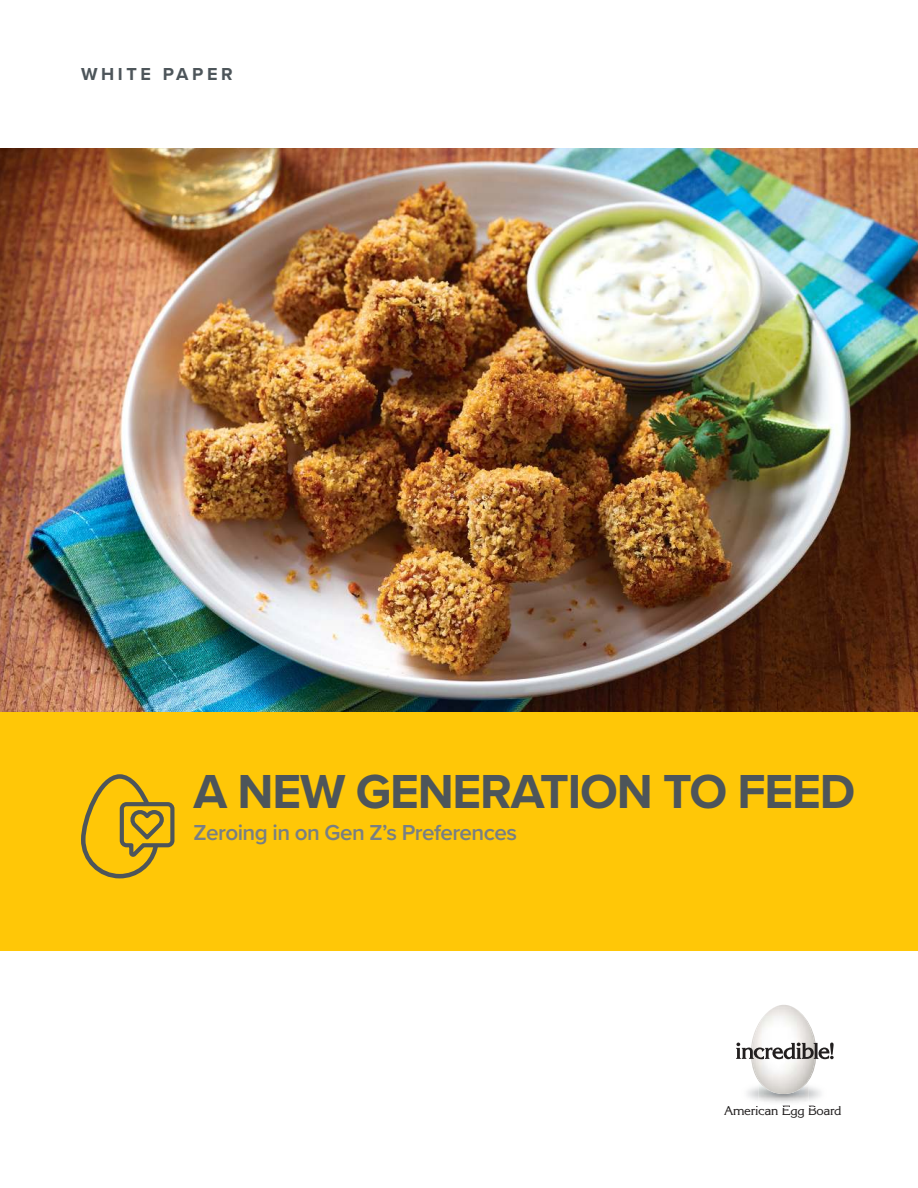
<style>
.page{position:relative;width:918px;height:1188px;background:#fff}
.page>*{position:absolute;margin:0;border:0;box-sizing:border-box;transform-origin:0 0}
.t1{font:700 49.5px "Proxima Nova";letter-spacing:-.025em;color:#4d555a}
.t2{font:600 22.5px "Proxima Nova";letter-spacing:-.025em;color:#787f84}
.t3{font:700 18px "Proxima Nova";letter-spacing:.2em;color:#4d555a}
.t4{font:12.6px "Korinna";letter-spacing:-.015em;color:#221f1f}
</style>
<div class="page">
<img style="left:0;top:149px;width:918px;height:563px">
<img style="left:747px;top:1089px;width:74px;height:17px">
<img style="left:759px;top:1094px;width:50px;height:10px">
<img style="left:793px;top:1007px;width:24px;height:87px">
<img style="left:752px;top:1005px;width:41px;height:89px">
<svg style="left:736px;top:1043px;width:98px;height:16px"></svg>
<div style="left:0;top:712px;width:918px;height:238px;background:#ffc707"></div>
<svg style="left:81px;top:774px;width:94px;height:105px"></svg>
<p class="t3" style="left:81px;top:66px;width:153px">WHITE PAPER</p>
<h1 class="t1" style="left:194px;top:770px;width:663px">A NEW GENERATION TO FEED</h1>
<p class="t2" style="left:194px;top:823px;width:325px">Zeroing in on Gen Z’s Preferences</p>
<p class="t4" style="left:724px;top:1106px;width:119px">American Egg Board</p>
</div>
